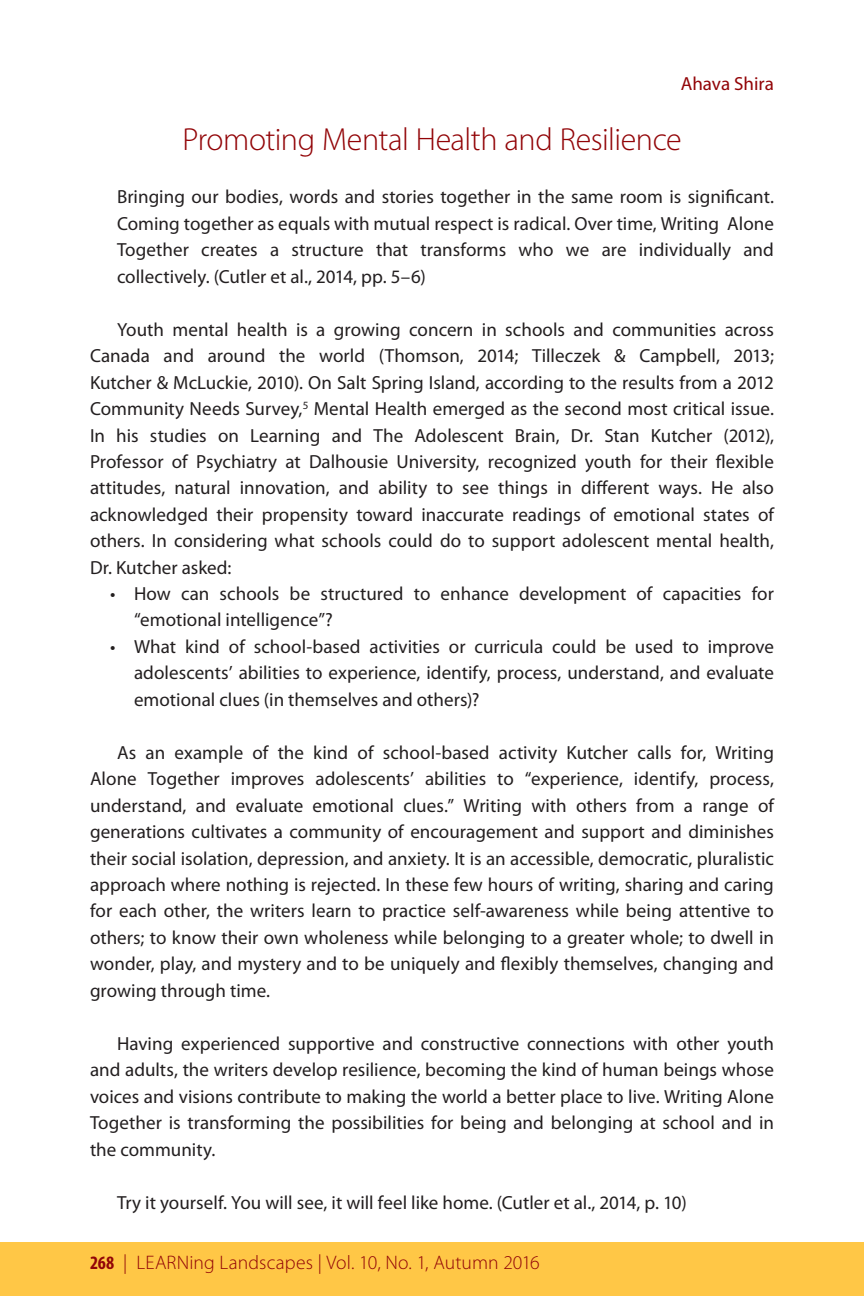
<style>
.page{position:relative;width:864px;height:1296px;background:#fff}
.page>*{position:absolute;margin:0;border:0;box-sizing:border-box;transform-origin:0 0}
.sous-titre_centré{font:300 32px "Myriad Pro";letter-spacing:-.015em;color:#920407}
.t1{font:300 19.6px "Myriad Pro";letter-spacing:.005em;color:#920407}
.texte_AVEC_indent_ga{font:19px/26.4px "Myriad Pro";color:#231f20;text-align:justify}
.retrait{font:19px/26.4px "Myriad Pro";letter-spacing:.005em;color:#231f20;text-align:justify}
.bullet{font:19px/26.4px "Myriad Pro";color:#231f20}
.nom-header_en_couleu{font:19px "Myriad Pro";color:#920407}
.s1{font-weight:700;font-stretch:condensed;font-size:19px}
</style>
<div class="page">
<div style="left:0;top:1242px;width:864px;height:54px;background:#ffc746"></div>
<p class="nom-header_en_couleu" style="left:681px;top:73px;width:95px">Ahava Shira</p>
<p class="sous-titre_centré" style="left:182px;top:122px;width:501px">Promoting Mental Health and Resilience</p>
<p class="retrait" style="left:117px;top:184px;width:659px">Bringing our bodies, words and stories together in the same room is significant.<br>Coming together as equals with mutual respect is radical. Over time, Writing Alone Together creates a structure that transforms who we are individually and collectively. (Cutler et al., 2014, pp. 5–6)</p>
<p class="texte_AVEC_indent_ga" style="left:90px;top:317px;width:686px;text-indent:27px">Youth mental health is a growing concern in schools and communities across Canada and around the world (Thomson, 2014; Tilleczek &amp; Campbell, 2013; Kutcher &amp; McLuckie, 2010). On Salt Spring Island, according to the results from a 2012<br>Community Needs Survey,<sup>5</sup> Mental Health emerged as the second most critical issue.<br>In his studies on Learning and The Adolescent Brain, Dr. Stan Kutcher (2012), Professor of Psychiatry at Dalhousie University, recognized youth for their flexible attitudes, natural innovation, and ability to see things in different ways. He also acknowledged their propensity toward inaccurate readings of emotional states of others. In considering what schools could do to support adolescent mental health, Dr. Kutcher asked:</p>
<p class="bullet" style="left:134px;top:581px;width:642px;text-indent:-24px">• How can schools be structured to enhance development of capacities for “emotional intelligence”?</p>
<p class="bullet" style="left:134px;top:634px;width:642px;text-align:justify;text-indent:-24px">• What kind of school-based activities or curricula could be used to improve adolescents’ abilities to experience, identify, process, understand, and evaluate emotional clues (in themselves and others)?</p>
<p class="texte_AVEC_indent_ga" style="left:90px;top:740px;width:686px;text-indent:27px">As an example of the kind of school-based activity Kutcher calls for, Writing Alone Together improves adolescents’ abilities to “experience, identify, process, understand, and evaluate emotional clues.” Writing with others from a range of generations cultivates a community of encouragement and support and diminishes their social isolation, depression, and anxiety. It is an accessible, democratic, pluralistic approach where nothing is rejected. In these few hours of writing, sharing and caring for each other, the writers learn to practice self-awareness while being attentive to others; to know their own wholeness while belonging to a greater whole; to dwell in wonder, play, and mystery and to be uniquely and flexibly themselves, changing and growing through time.</p>
<p class="texte_AVEC_indent_ga" style="left:90px;top:1031px;width:686px;text-indent:27px">Having experienced supportive and constructive connections with other youth and adults, the writers develop resilience, becoming the kind of human beings whose voices and visions contribute to making the world a better place to live. Writing Alone Together is transforming the possibilities for being and belonging at school and in the community.</p>
<p class="retrait" style="left:117px;top:1190px;width:571px">Try it yourself. You will see, it will feel like home. (Cutler et al., 2014, p. 10)</p>
<p class="t1" style="left:90px;top:1252px;width:451px"><span class="s1">268</span> | LEARNing Landscapes | Vol. 10, No. 1, Autumn 2016</p>
</div>
